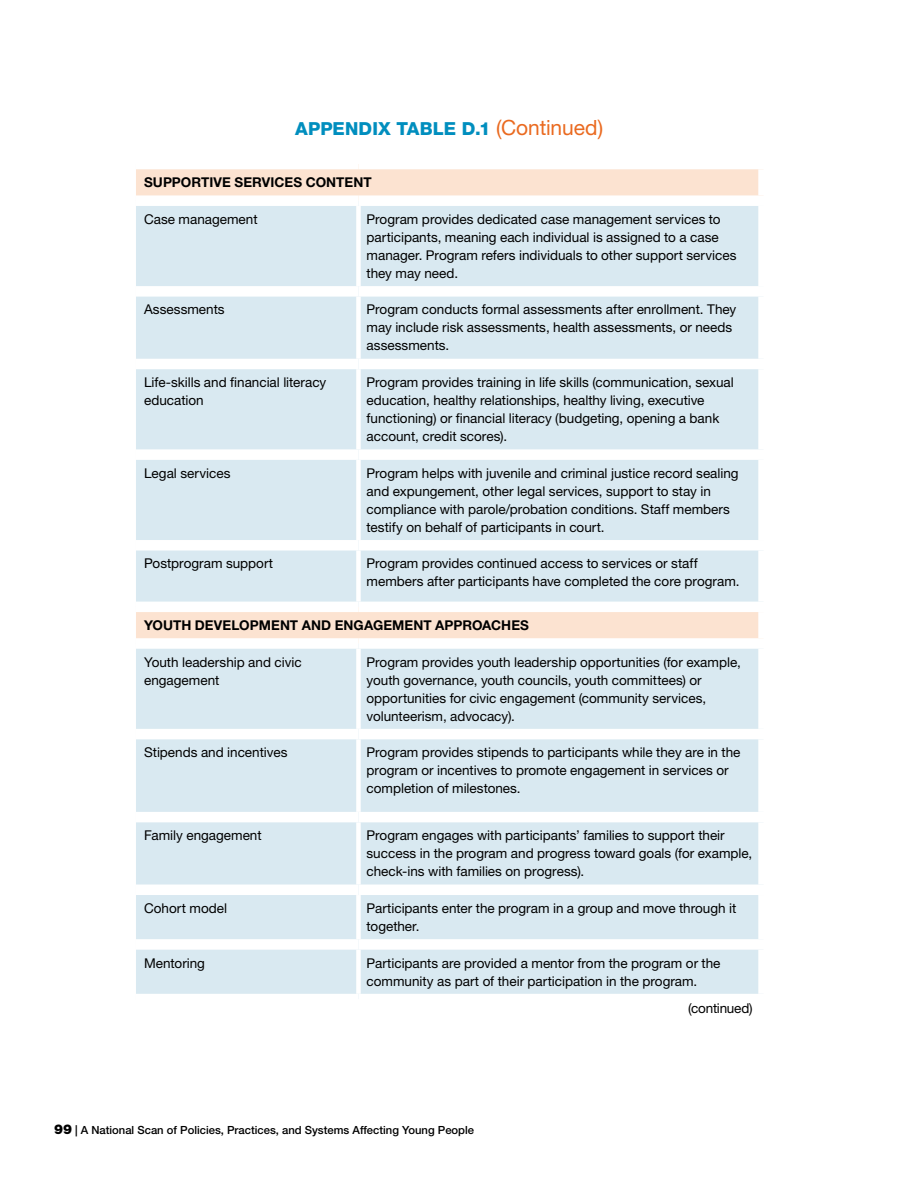
<style>
.page{position:relative;width:918px;height:1188px;background:#fff}
.page>*{position:absolute;margin:0;border:0;box-sizing:border-box;transform-origin:0 0}
.Tables_Appendix_andName{font:800 18px "Helvetica Neue LT Std";letter-spacing:.005em;color:#008ebe}
.Table_column_text{font:13.5px/18px "Helvetica Neue LT Std";color:#000}
.TABLE_4_1_Header_level_3{font:700 13.5px "Helvetica Neue LT Std";letter-spacing:.005em;color:#000}
.t1{font:500 11.25px "Helvetica Neue LT Std";color:#000}
.s1{font-weight:400;font-size:21px;color:#ea6a20}
.s2{font-weight:900;font-size:13.5px}
</style>
<div class="page">
<div style="left:136px;top:169px;width:622px;height:26px;background:#fce3d1"></div>
<div style="left:136px;top:206px;width:622px;height:788px;background:#d9e9f1"></div>
<div style="left:136px;top:286px;width:222px;height:11px;background:#fff"></div>
<div style="left:358px;top:286px;width:411px;height:11px;background:#fff"></div>
<div style="left:136px;top:359px;width:222px;height:10px;background:#fff"></div>
<div style="left:358px;top:359px;width:411px;height:10px;background:#fff"></div>
<div style="left:136px;top:449px;width:222px;height:11px;background:#fff"></div>
<div style="left:358px;top:449px;width:411px;height:11px;background:#fff"></div>
<div style="left:136px;top:540px;width:222px;height:11px;background:#fff"></div>
<div style="left:358px;top:540px;width:411px;height:11px;background:#fff"></div>
<div style="left:136px;top:602px;width:222px;height:10px;background:#fff"></div>
<div style="left:358px;top:602px;width:411px;height:10px;background:#fff"></div>
<div style="left:136px;top:638px;width:222px;height:11px;background:#fff"></div>
<div style="left:358px;top:638px;width:411px;height:11px;background:#fff"></div>
<div style="left:136px;top:729px;width:222px;height:10px;background:#fff"></div>
<div style="left:358px;top:729px;width:411px;height:10px;background:#fff"></div>
<div style="left:136px;top:812px;width:222px;height:10px;background:#fff"></div>
<div style="left:358px;top:812px;width:411px;height:10px;background:#fff"></div>
<div style="left:136px;top:885px;width:222px;height:10px;background:#fff"></div>
<div style="left:358px;top:885px;width:411px;height:10px;background:#fff"></div>
<div style="left:136px;top:939px;width:222px;height:11px;background:#fff"></div>
<div style="left:358px;top:939px;width:411px;height:11px;background:#fff"></div>
<div style="left:356px;top:206px;width:5px;height:80px;background:#fff"></div>
<div style="left:356px;top:297px;width:5px;height:62px;background:#fff"></div>
<div style="left:356px;top:369px;width:5px;height:80px;background:#fff"></div>
<div style="left:356px;top:460px;width:5px;height:80px;background:#fff"></div>
<div style="left:356px;top:551px;width:5px;height:51px;background:#fff"></div>
<div style="left:356px;top:649px;width:5px;height:80px;background:#fff"></div>
<div style="left:356px;top:739px;width:5px;height:73px;background:#fff"></div>
<div style="left:356px;top:822px;width:5px;height:63px;background:#fff"></div>
<div style="left:356px;top:895px;width:5px;height:44px;background:#fff"></div>
<div style="left:356px;top:950px;width:5px;height:44px;background:#fff"></div>
<p class="Tables_Appendix_andName" style="left:295px;top:117px;width:309px">APPENDIX TABLE D.1 <span class="s1">(Continued)</span></p>
<p class="TABLE_4_1_Header_level_3" style="left:144px;top:174px;width:229px">SUPPORTIVE SERVICES CONTENT</p>
<p class="Table_column_text" style="left:144px;top:210px;width:115px">Case management</p>
<p class="Table_column_text" style="left:367px;top:210px;width:371px">Program provides dedicated case management services to participants, meaning each individual is assigned to a case manager. Program refers individuals to other support services they may need.</p>
<p class="Table_column_text" style="left:144px;top:301px;width:82px">Assessments</p>
<p class="Table_column_text" style="left:367px;top:301px;width:371px">Program conducts formal assessments after enrollment. They may include risk assessments, health assessments, or needs assessments.</p>
<p class="Table_column_text" style="left:144px;top:373px;width:184px">Life-skills and financial literacy education</p>
<p class="Table_column_text" style="left:367px;top:373px;width:369px">Program provides training in life skills (communication, sexual education, healthy relationships, healthy living, executive functioning) or financial literacy (budgeting, opening a bank account, credit scores).</p>
<p class="Table_column_text" style="left:144px;top:464px;width:88px">Legal services</p>
<p class="Table_column_text" style="left:367px;top:464px;width:374px">Program helps with juvenile and criminal justice record sealing and expungement, other legal services, support to stay in compliance with parole/probation conditions. Staff members testify on behalf of participants in court.</p>
<p class="Table_column_text" style="left:144px;top:554px;width:131px">Postprogram support</p>
<p class="Table_column_text" style="left:367px;top:554px;width:374px">Program provides continued access to services or staff members after participants have completed the core program.</p>
<p class="TABLE_4_1_Header_level_3" style="left:144px;top:617px;width:386px">YOUTH DEVELOPMENT AND ENGAGEMENT APPROACHES</p>
<p class="Table_column_text" style="left:144px;top:653px;width:159px">Youth leadership and civic engagement</p>
<p class="Table_column_text" style="left:367px;top:653px;width:376px">Program provides youth leadership opportunities (for example, youth governance, youth councils, youth committees) or opportunities for civic engagement (community services, volunteerism, advocacy).</p>
<p class="Table_column_text" style="left:144px;top:743px;width:145px">Stipends and incentives</p>
<p class="Table_column_text" style="left:367px;top:743px;width:375px">Program provides stipends to participants while they are in the program or incentives to promote engagement in services or completion of milestones.</p>
<p class="Table_column_text" style="left:144px;top:826px;width:119px">Family engagement</p>
<p class="Table_column_text" style="left:367px;top:826px;width:387px">Program engages with participants’ families to support their success in the program and progress toward goals (for example, check-ins with families on progress).</p>
<p class="Table_column_text" style="left:144px;top:899px;width:84px">Cohort model</p>
<p class="Table_column_text" style="left:367px;top:899px;width:371px">Participants enter the program in a group and move through it together.</p>
<p class="Table_column_text" style="left:144px;top:954px;width:62px">Mentoring</p>
<p class="Table_column_text" style="left:367px;top:954px;width:355px">Participants are provided a mentor from the program or the community as part of their participation in the program.</p>
<p class="Table_column_text" style="left:688px;top:999px;width:66px">(continued)</p>
<p class="t1" style="left:54px;top:1123px;width:422px"><span class="s2">99</span> | A National Scan of Policies, Practices, and Systems Affecting Young People</p>
</div>
